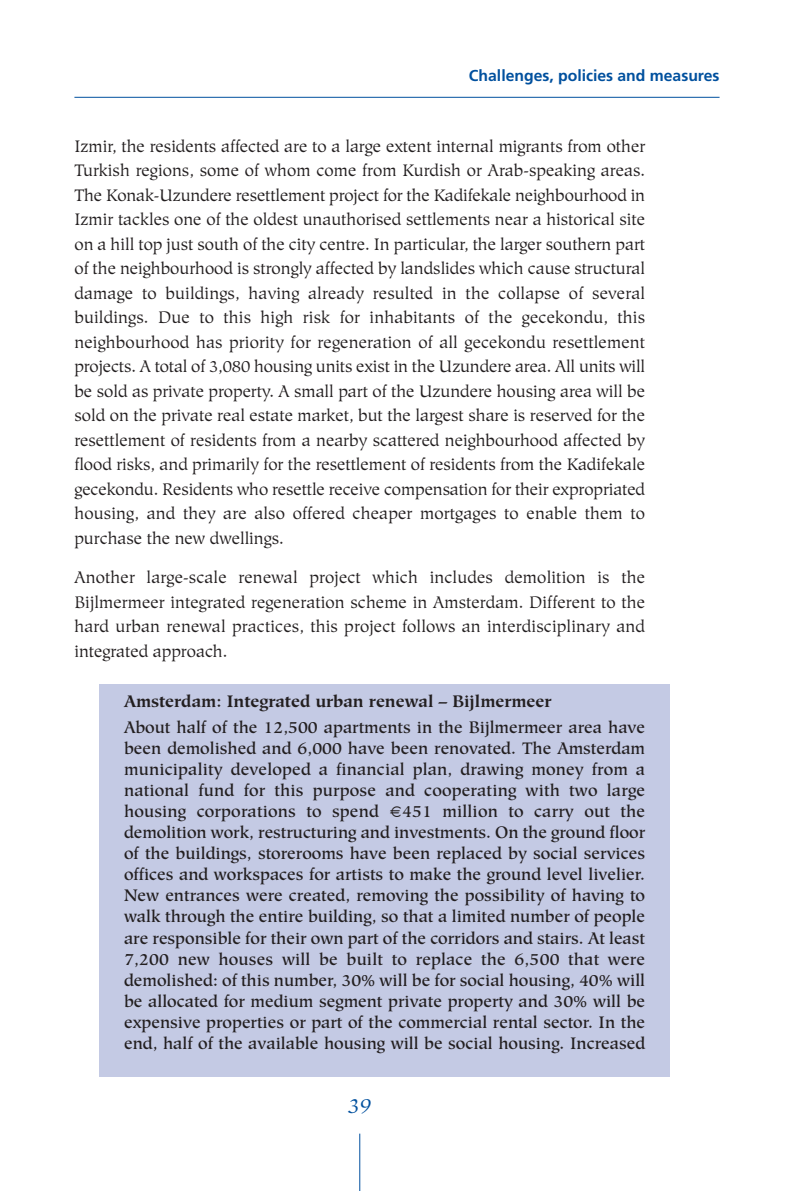
<style>
.page{position:relative;width:794px;height:1191px;background:#fff}
.page>*{position:absolute;margin:0;border:0;box-sizing:border-box;transform-origin:0 0}
.t1{font:italic 21px "Hiroshige";color:#00509e}
.t2{font:16.62px/24.5px "Hiroshige";letter-spacing:.01em;color:#231f20;text-align:justify}
.t3{font:500 16.62px/21px "Hiroshige";letter-spacing:.005em;color:#231f20;text-align:justify}
.t4{font:700 16.62px "Hiroshige";color:#231f20}
.t5{font:700 15.75px "Frutiger";color:#00509e}
</style>
<div class="page">
<div style="left:100px;top:684px;width:570px;height:392px;background:#c4cae4"></div>
<hr style="left:359px;top:1133px;width:1px;height:58px;background:#00509e">
<hr style="left:74px;top:97px;width:645px;height:1px;background:#00509e">
<p class="t5" style="left:469px;top:69px;width:252px">Challenges, policies and measures</p>
<p class="t2" style="left:74px;top:135px;width:572px">Izmir, the residents affected are to a large extent internal migrants from other Turkish regions, some of whom come from Kurdish or Arab-speaking areas.<br>The Konak-Uzundere resettlement project for the Kadifekale neighbourhood in Izmir tackles one of the oldest unauthorised settlements near a historical site on a hill top just south of the city centre. In particular, the larger southern part of the neighbourhood is strongly affected by landslides which cause structural damage to buildings, having already resulted in the collapse of several buildings. Due to this high risk for inhabitants of the gecekondu, this neighbourhood has priority for regeneration of all gecekondu resettlement projects. A total of 3,080 housing units exist in the Uzundere area. All units will be sold as private property. A small part of the Uzundere housing area will be sold on the private real estate market, but the largest share is reserved for the resettlement of residents from a nearby scattered neighbourhood affected by flood risks, and primarily for the resettlement of residents from the Kadifekale gecekondu. Residents who resettle receive compensation for their expropriated housing, and they are also offered cheaper mortgages to enable them to purchase the new dwellings.</p>
<p class="t2" style="left:74px;top:567px;width:572px">Another large-scale renewal project which includes demolition is the Bijlmermeer integrated regeneration scheme in Amsterdam. Different to the hard urban renewal practices, this project follows an interdisciplinary and integrated approach.</p>
<p class="t4" style="left:124px;top:695px;width:429px">Amsterdam: Integrated urban renewal – Bijlmermeer</p>
<p class="t3" style="left:124px;top:718px;width:522px">About half of the 12,500 apartments in the Bijlmermeer area have been demolished and 6,000 have been renovated. The Amsterdam municipality developed a financial plan, drawing money from a national fund for this purpose and cooperating with two large housing corporations to spend</p>
<p class="t3" style="left:124px;top:802px;width:523px;text-indent:278px">451 million to carry out the demolition work, restructuring and investments. On the ground floor of the buildings, storerooms have been replaced by social services offices and workspaces for artists to make the ground level livelier.<br>New entrances were created, removing the possibility of having to walk through the entire building, so that a limited number of people are responsible for their own part of the corridors and stairs. At least 7,200 new houses will be built to replace the 6,500 that were demolished: of this number, 30% will be for social housing, 40% will be allocated for medium segment private property and 30% will be expensive properties or part of the commercial rental sector. In the end, half of the available housing will be social housing. Increased</p>
<p class="t1" style="left:348px;top:1096px;width:25px">39</p>
</div>
